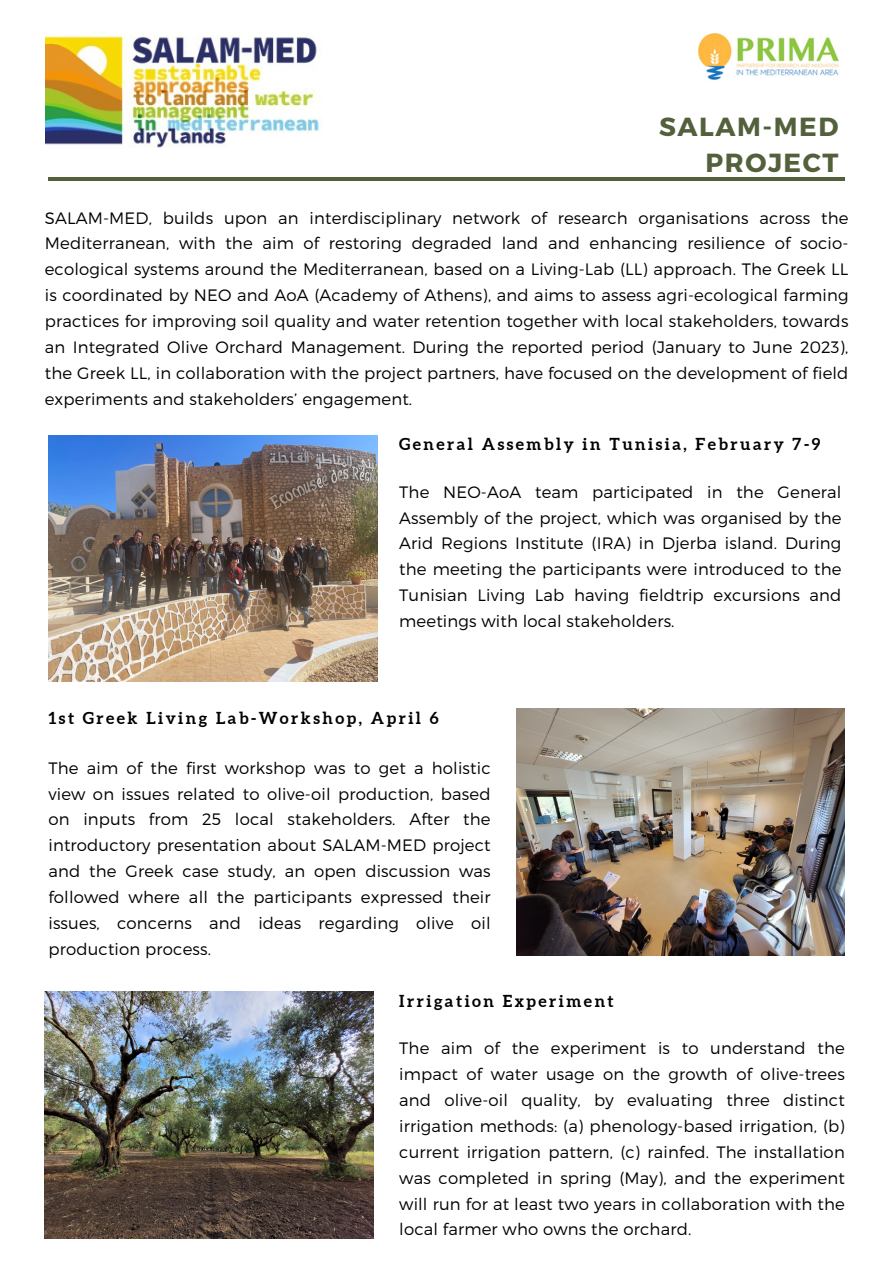
<style>
.page{position:relative;width:893px;height:1264px;background:#fff}
.page>*{position:absolute;margin:0;border:0;box-sizing:border-box;transform-origin:0 0}
.t1{font:700 26.1px/36px "Montserrat";letter-spacing:.06em;color:#53603c;text-align:right}
.t2{font:300 16.5px/25.8px "Montserrat";letter-spacing:.01em;color:#000;text-align:justify}
.t3{font:700 16.5px "Aleo";letter-spacing:.15em;color:#000}
</style>
<div class="page">
<hr style="left:48px;top:177px;width:796px;height:3px;background:#53603c">
<img style="left:45px;top:35px;width:274px;height:113px">
<img style="left:48px;top:435px;width:329px;height:246px">
<img style="left:516px;top:709px;width:328px;height:246px">
<img style="left:698px;top:33px;width:141px;height:47px">
<img style="left:45px;top:991px;width:328px;height:247px">
<p class="t1" style="left:659px;top:107px;width:181px">SALAM-MED<br>PROJECT</p>
<p class="t2" style="left:45px;top:204px;width:805px">SALAM-MED, builds upon an interdisciplinary network of research organisations across the Mediterranean, with the aim of restoring degraded land and enhancing resilience of socio&shy;ecological systems around the Mediterranean, based on a Living-Lab (LL) approach. The Greek LL is coordinated by NEO and AoA (Academy of Athens), and aims to assess agri-ecological farming practices for improving soil quality and water retention together with local stakeholders, towards an Integrated Olive Orchard Management. During the reported period (January to June 2023), the Greek LL, in collaboration with the project partners, have focused on the development of field experiments and stakeholders’ engagement.</p>
<h2 class="t3" style="left:399px;top:435px;width:422px">General Assembly in Tunisia, February 7-9</h2>
<p class="t2" style="left:399px;top:478px;width:443px">The NEO-AoA team participated in the General Assembly of the project, which was organised by the Arid Regions Institute (IRA) in Djerba island. During the meeting the participants were introduced to the Tunisian Living Lab having fieldtrip excursions and meetings with local stakeholders.</p>
<h2 class="t3" style="left:48px;top:708px;width:392px">1st Greek Living Lab-Workshop, April 6</h2>
<p class="t2" style="left:48px;top:754px;width:443px">The aim of the first workshop was to get a holistic view on issues related to olive-oil production, based on inputs from 25 local stakeholders. After the introductory presentation about SALAM-MED project and the Greek case study, an open discussion was followed where all the participants expressed their issues, concerns and ideas regarding olive oil production process.</p>
<p class="t3" style="left:399px;top:991px;width:216px">Irrigation Experiment</p>
<h2 class="t2" style="left:399px;top:1034px;width:447px">The aim of the experiment is to understand the impact of water usage on the growth of olive-trees and olive-oil quality, by evaluating three distinct irrigation methods: (a) phenology-based irrigation, (b) current irrigation pattern, (c) rainfed. The installation was completed in spring (May), and the experiment will run for at least two years in collaboration with the local farmer who owns the orchard.</h2>
</div>
